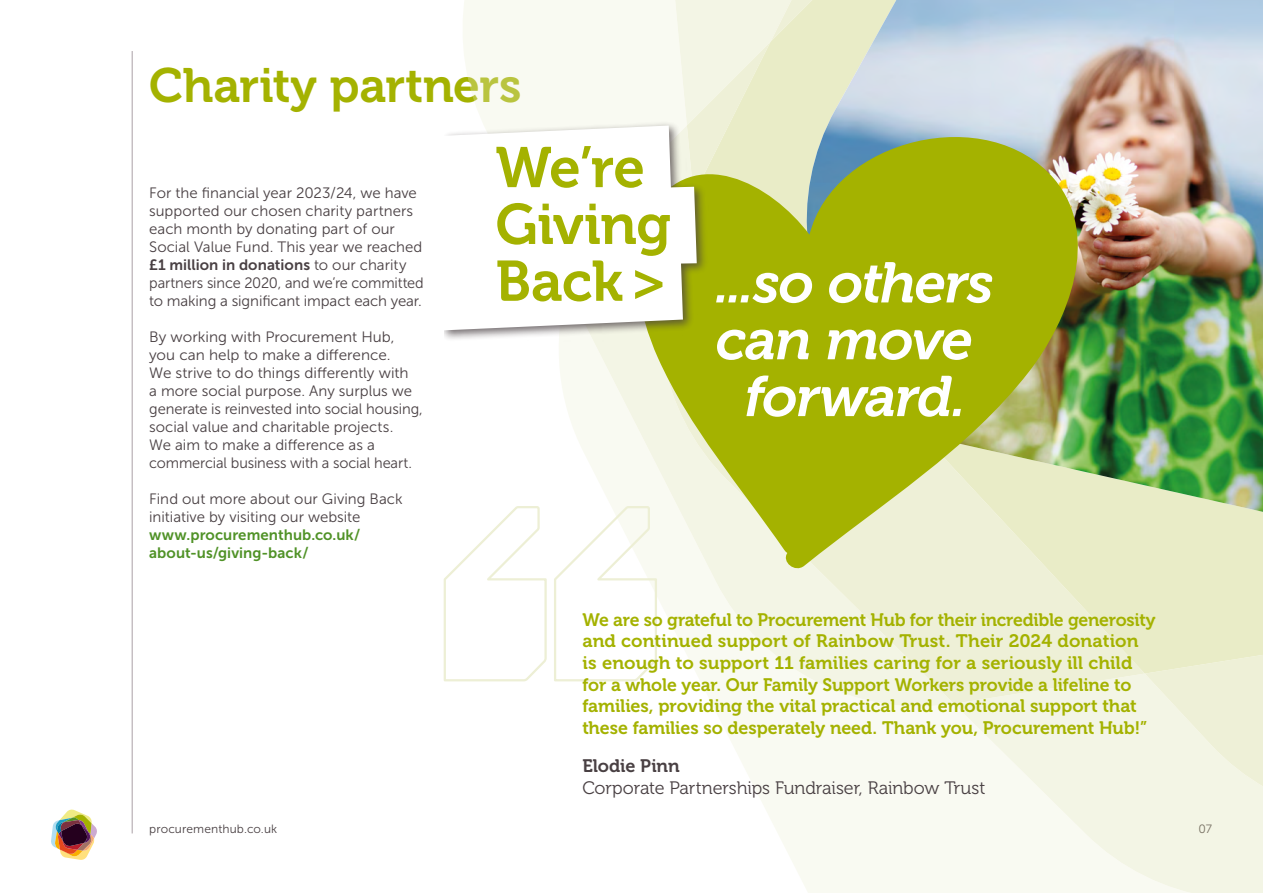
<style>
.page{position:relative;width:1263px;height:893px;background:#fff}
.page>*{position:absolute;margin:0;border:0;box-sizing:border-box;transform-origin:0 0}
.t1{font:italic 56.85px/56.8px "Museo 700";letter-spacing:-.025em;color:#fff;text-align:center}
.t2{font:56.85px/56.8px "Museo 700";letter-spacing:-.015em;color:#a4b200}
.t3{font:48px "Museo 700";letter-spacing:-.005em;color:#a4b200}
.t4{font:18px/21.6px "Museo 700";letter-spacing:-.005em;color:#a4b200}
.t5{font:18px "Museo 300";letter-spacing:-.01em;color:#494043}
.t6{font:18px "Museo 700";letter-spacing:-.005em;color:#494043}
.t7{font:15px/18px "Museo Sans 300";color:#494043}
.t8{font:15px/18px "Museo Sans 700";letter-spacing:.005em;color:#509227}
.t9{font:15px "Museo Sans 700";letter-spacing:.005em;color:#494043}
.t10{font:12px "Museo Sans 300";letter-spacing:.01em;color:#494043}
.s1{font-family:"Museo Sans 300"}
</style>
<div class="page">
<hr style="left:132px;top:51px;width:1px;height:782px;background:#aaa1a6">
<svg style="left:51px;top:809px;width:46px;height:51px"></svg>
<svg style="left:559px;top:341px;width:395px;height:552px"></svg>
<div style="left:463px;top:0;width:188px;height:121px;background:#f9faf2"></div>
<svg style="left:954px;top:704px;width:309px;height:189px;fill:#f3f5e5"></svg>
<svg style="left:567px;top:341px;width:387px;height:377px;fill:#f9faf2"></svg>
<svg style="left:651px;top:0;width:36px;height:101px;fill:#f9faf2"></svg>
<svg style="left:1145px;top:674px;width:118px;height:154px;background:#f1f3df"></svg>
<svg style="left:639px;top:573px;width:506px;height:131px"></svg>
<svg style="left:923px;top:512px;width:340px;height:162px;background:#ebedcd"></svg>
<svg style="left:687px;top:0;width:118px;height:101px;background:#eff1da"></svg>
<img style="left:805px;top:0;width:458px;height:512px">
<svg style="left:624px;top:101px;width:478px;height:472px;background:#b7c255"></svg>
<div style="left:439px;top:121px;width:269px;height:220px;background:#494043;opacity:.75"></div>
<svg style="left:444px;top:126px;width:253px;height:204px"></svg>
<div style="left:427px;top:102px;width:17px;height:262px;background:#fff"></div>
<svg style="left:443px;top:504px;width:215px;height:179px"></svg>
<h2 class="t3" style="left:149px;top:59px;width:374px">Charity partners</h2>
<p class="t7" style="left:149px;top:184px;width:275px">For the financial year 2023/24, we have supported our chosen charity partners each month by donating part of our Social Value Fund. This year we reached</p>
<p class="t9" style="left:149px;top:256px;width:259px">£1 million in donations <span class="s1">to our charity</span></p>
<p class="t7" style="left:149px;top:274px;width:276px">partners since 2020, and we’re committed to making a significant impact each year.</p>
<p class="t7" style="left:149px;top:328px;width:275px">By working with Procurement Hub, you can help to make a difference.<br>We strive to do things differently with<br>a more social purpose. Any surplus we generate is reinvested into social housing, social value and charitable projects.<br>We aim to make a difference as a commercial business with a social heart.</p>
<p class="t7" style="left:149px;top:490px;width:255px">Find out more about our Giving Back initiative by visiting our website</p>
<p class="t8" style="left:149px;top:525px;width:213px">www.procurementhub.co.uk/ about-us/giving-back/</p>
<h1 class="t2" style="left:495px;top:140px;width:177px">We’re<br>Giving<br>Back &gt;</h1>
<h1 class="t1" style="left:716px;top:254px;width:279px">...so others can move forward.</h1>
<p class="t4" style="left:582px;top:609px;width:575px">We are so grateful to Procurement Hub for their incredible generosity and continued support of Rainbow Trust. Their 2024 donation is enough to support 11 families caring for a seriously ill child for a whole year. Our Family Support Workers provide a lifeline to families, providing the vital practical and emotional support that these families so desperately need. Thank you, Procurement Hub!”</p>
<p class="t6" style="left:582px;top:756px;width:99px">Elodie Pinn</p>
<p class="t5" style="left:582px;top:778px;width:405px">Corporate Partnerships Fundraiser, Rainbow Trust</p>
<p class="t10" style="left:149px;top:823px;width:130px">procurementhub.co.uk</p>
<p class="t10" style="left:1198px;top:823px;width:15px">07</p>
</div>
